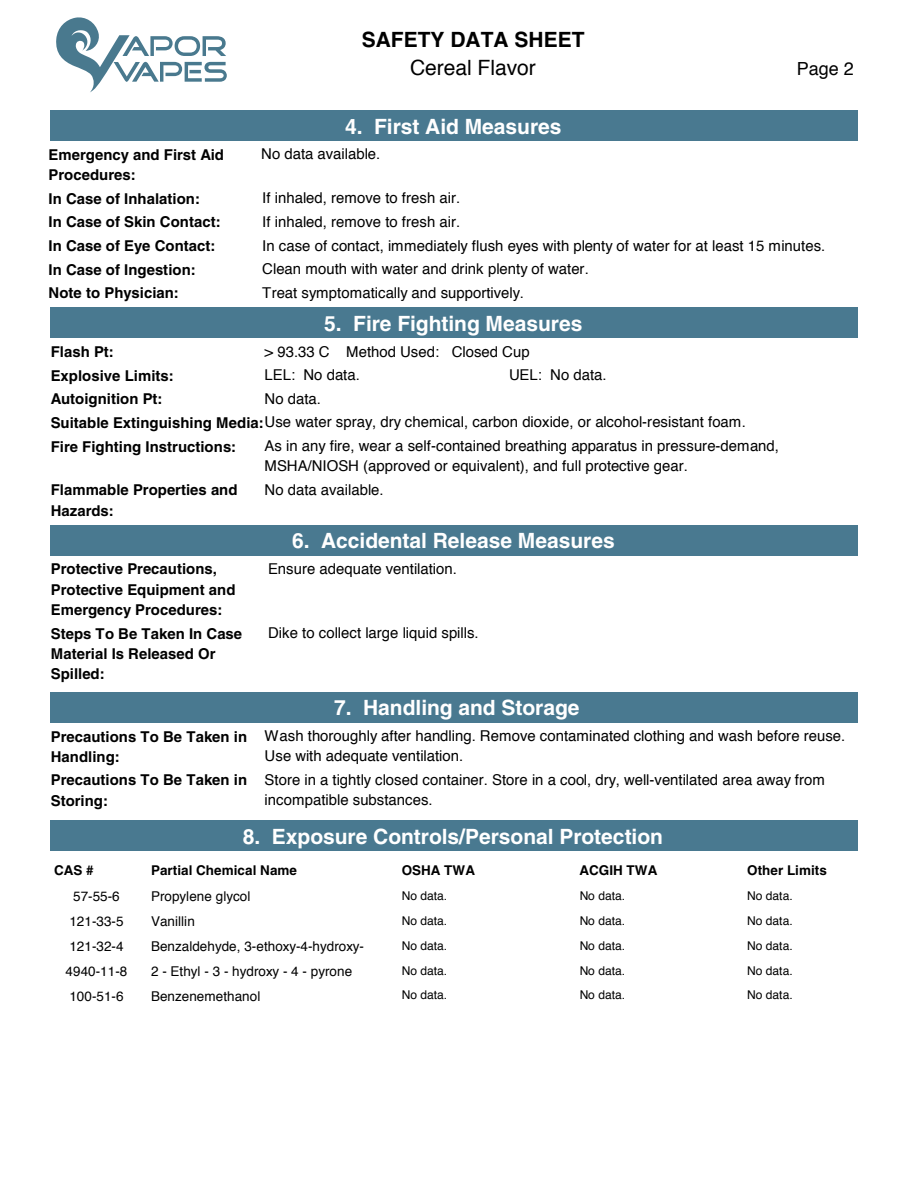
<style>
.page{position:relative;width:918px;height:1188px;background:#fff}
.page>*{position:absolute;margin:0;border:0;box-sizing:border-box;transform-origin:0 0}
.t1{font:700 21px "Helvetica";color:#fff}
.t2{font:700 21px "Helvetica";color:#000}
.t3{font:21px "Helvetica";color:#000}
.t4{font:18px "Helvetica";color:#000}
.t5{font:15px/20.4px "Helvetica";color:#000}
.t6{font:700 15px/20.4px "Helvetica";color:#000}
.t7{font:13.5px "Helvetica";letter-spacing:.005em;color:#000}
.t8{font:700 13.5px "Helvetica";color:#000}
.t9{font:12px "Helvetica";color:#000}
.s1{font-weight:700}
</style>
<div class="page">
<svg style="left:56px;top:17px;width:171px;height:75px"></svg>
<div style="left:50px;top:111px;width:808px;height:30px;background:#497990"></div>
<div style="left:50px;top:308px;width:808px;height:30px;background:#497990"></div>
<div style="left:50px;top:525px;width:808px;height:30px;background:#497990"></div>
<div style="left:50px;top:692px;width:808px;height:30px;background:#497990"></div>
<div style="left:50px;top:821px;width:808px;height:30px;background:#497990"></div>
<h1 class="t2" style="left:362px;top:27px;width:224px">SAFETY DATA SHEET</h1>
<h1 class="t3" style="left:410px;top:52px;width:127px">Cereal Flavor</h1>
<p class="t4" style="left:797px;top:54px;width:59px">Page 2</p>
<h1 class="t1" style="left:345px;top:114px;width:218px">4. First Aid Measures</h1>
<p class="t6" style="left:49px;top:144px;width:177px">Emergency and First Aid</p>
<p class="t5" style="left:261px;top:144px;width:121px">No data available.</p>
<p class="t6" style="left:49px;top:165px;width:89px">Procedures:</p>
<p class="t6" style="left:49px;top:188px;width:153px">In Case of Inhalation:</p>
<p class="t5" style="left:262px;top:188px;width:200px">If inhaled, remove to fresh air.</p>
<p class="t6" style="left:49px;top:212px;width:174px">In Case of Skin Contact:</p>
<p class="t5" style="left:262px;top:212px;width:200px">If inhaled, remove to fresh air.</p>
<p class="t6" style="left:49px;top:259px;width:149px">In Case of Ingestion:</p>
<p class="t5" style="left:262px;top:259px;width:328px">Clean mouth with water and drink plenty of water.</p>
<p class="t6" style="left:49px;top:235px;width:168px">In Case of Eye Contact:</p>
<p class="t5" style="left:262px;top:236px;width:565px">In case of contact, immediately flush eyes with plenty of water for at least 15 minutes.</p>
<p class="t6" style="left:49px;top:283px;width:132px">Note to Physician:</p>
<p class="t5" style="left:262px;top:283px;width:263px">Treat symptomatically and supportively.</p>
<h1 class="t1" style="left:324px;top:311px;width:260px">5. Fire Fighting Measures</h1>
<p class="t6" style="left:51px;top:341px;width:65px">Flash Pt:</p>
<p class="t5" style="left:265px;top:342px;width:267px">&gt; 93.33 C Method Used: Closed Cup</p>
<p class="t6" style="left:51px;top:365px;width:125px">Explosive Limits:</p>
<p class="t5" style="left:265px;top:365px;width:97px">LEL: No data.</p>
<p class="t5" style="left:509px;top:365px;width:99px">UEL: No data.</p>
<p class="t5" style="left:51px;top:412px;width:697px"><span class="s1">Suitable Extinguishing Media:</span>Use water spray, dry chemical, carbon dioxide, or alcohol-resistant foam.</p>
<p class="t6" style="left:51px;top:389px;width:113px">Autoignition Pt:</p>
<p class="t5" style="left:265px;top:389px;width:58px">No data.</p>
<p class="t5" style="left:265px;top:436px;width:516px">As in any fire, wear a self-contained breathing apparatus in pressure-demand,<br>MSHA/NIOSH (approved or equivalent), and full protective gear.</p>
<p class="t6" style="left:51px;top:436px;width:187px">Fire Fighting Instructions:</p>
<p class="t6" style="left:51px;top:480px;width:188px">Flammable Properties and</p>
<p class="t5" style="left:265px;top:480px;width:121px">No data available.</p>
<p class="t6" style="left:51px;top:500px;width:65px">Hazards:</p>
<h1 class="t1" style="left:292px;top:528px;width:324px">6. Accidental Release Measures</h1>
<p class="t6" style="left:51px;top:559px;width:168px">Protective Precautions,</p>
<p class="t5" style="left:268px;top:559px;width:190px">Ensure adequate ventilation.</p>
<p class="t6" style="left:51px;top:579px;width:186px">Protective Equipment and<br>Emergency Procedures:</p>
<p class="t6" style="left:51px;top:623px;width:193px">Steps To Be Taken In Case</p>
<p class="t5" style="left:268px;top:623px;width:212px">Dike to collect large liquid spills.</p>
<p class="t6" style="left:51px;top:643px;width:166px">Material Is Released Or<br>Spilled:</p>
<p class="t6" style="left:51px;top:726px;width:198px">Precautions To Be Taken in<br>Handling:</p>
<h1 class="t1" style="left:334px;top:695px;width:247px">7. Handling and Storage</h1>
<p class="t5" style="left:265px;top:726px;width:582px">Wash thoroughly after handling. Remove contaminated clothing and wash before reuse.<br>Use with adequate ventilation.</p>
<p class="t5" style="left:265px;top:770px;width:562px">Store in a tightly closed container. Store in a cool, dry, well-ventilated area away from incompatible substances.</p>
<p class="t6" style="left:51px;top:770px;width:198px">Precautions To Be Taken in<br>Storing:</p>
<h1 class="t1" style="left:243px;top:823px;width:422px">8. Exposure Controls/Personal Protection</h1>
<p class="t8" style="left:54px;top:862px;width:41px">CAS #</p>
<p class="t8" style="left:151px;top:862px;width:148px">Partial Chemical Name</p>
<p class="t8" style="left:402px;top:862px;width:75px">OSHA TWA</p>
<p class="t8" style="left:580px;top:862px;width:79px">ACGIH TWA</p>
<p class="t8" style="left:747px;top:862px;width:81px">Other Limits</p>
<p class="t7" style="left:73px;top:886px;width:48px">57-55-6</p>
<p class="t7" style="left:151px;top:886px;width:101px">Propylene glycol</p>
<p class="t9" style="left:402px;top:887px;width:47px">N .atado</p>
<p class="t9" style="left:580px;top:887px;width:47px">N .atado</p>
<p class="t9" style="left:747px;top:887px;width:47px">No data.</p>
<p class="t7" style="left:69px;top:911px;width:56px">121-33-5</p>
<p class="t7" style="left:151px;top:911px;width:45px">Vanillin</p>
<p class="t9" style="left:402px;top:912px;width:47px">N .atado</p>
<p class="t9" style="left:580px;top:912px;width:47px">N .atado</p>
<p class="t9" style="left:747px;top:912px;width:47px">No data.</p>
<p class="t7" style="left:69px;top:936px;width:56px">121-32-4</p>
<p class="t7" style="left:151px;top:936px;width:215px">Benzaldehyde, 3-ethoxy-4-hydroxy-</p>
<p class="t9" style="left:402px;top:936px;width:47px">N .atado</p>
<p class="t9" style="left:580px;top:936px;width:47px">N .atado</p>
<p class="t9" style="left:747px;top:936px;width:47px">No data.</p>
<p class="t7" style="left:66px;top:961px;width:63px">4940-11-8</p>
<p class="t7" style="left:151px;top:961px;width:203px">2 - Ethyl - 3 - hydroxy - 4 - pyrone</p>
<p class="t9" style="left:402px;top:961px;width:47px">N .atado</p>
<p class="t9" style="left:580px;top:961px;width:47px">N .atado</p>
<p class="t9" style="left:747px;top:961px;width:47px">No data.</p>
<p class="t7" style="left:69px;top:986px;width:56px">100-51-6</p>
<p class="t7" style="left:151px;top:986px;width:111px">Benzenemethanol</p>
<p class="t9" style="left:402px;top:986px;width:47px">N .atado</p>
<p class="t9" style="left:580px;top:986px;width:47px">N .atado</p>
<p class="t9" style="left:747px;top:986px;width:47px">No data.</p>
</div>
